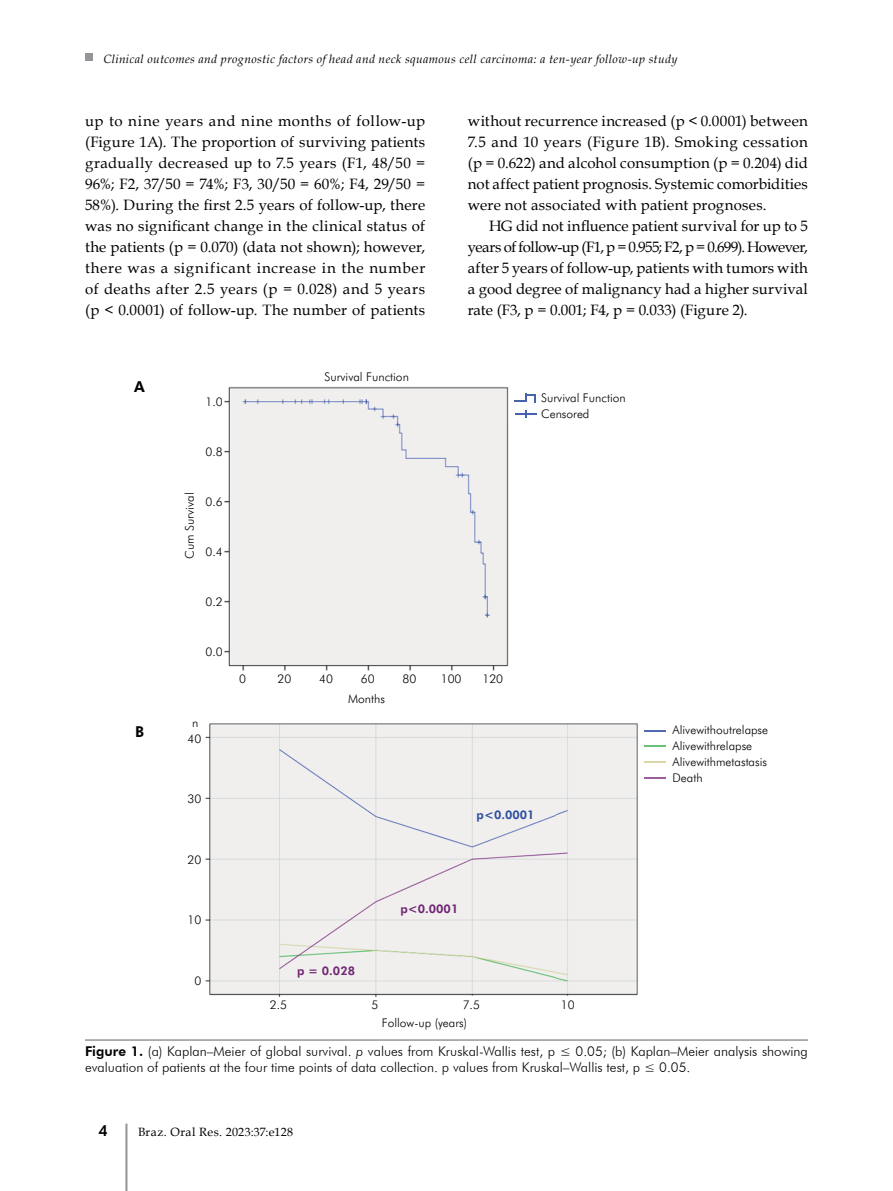
<style>
.page{position:relative;width:893px;height:1191px;background:#fff}
.page>*{position:absolute;margin:0;border:0;box-sizing:border-box;transform-origin:0 0}
.t1{font:15px/21px "Book Antiqua";letter-spacing:.015em;color:#000;text-align:justify}
.t2{font:800 15px "Futura BT";color:#000}
.t3{font:300 13.5px/16.2px "Futura BT";color:#000}
.t4{font:300 12px/15.9px "Futura BT";color:#000}
.t5{font:italic 12px "Book Antiqua";letter-spacing:.03em;color:#000}
.t6{font:12px "Book Antiqua";letter-spacing:.03em;color:#000}
.t7{font:800 12px "Futura BT";color:#712773}
.t8{font:800 12px "Futura BT";color:#2e4e9f}
.s1{font-weight:800}
.s2{font-style:italic}
</style>
<div class="page">
<div style="left:85px;top:53px;width:8px;height:8px;background:#939598"></div>
<hr style="left:85px;top:1039px;width:723px;height:1px;background:#939598">
<img style="left:224px;top:386px;width:312px;height:285px">
<img style="left:205px;top:723px;width:461px;height:274px">
<svg style="left:644px;top:730px;width:22px;height:1px"></svg>
<hr style="left:644px;top:745px;width:22px;height:2px;background:#6ac075">
<hr style="left:644px;top:761px;width:22px;height:2px;background:#dad6a8">
<svg style="left:644px;top:777px;width:22px;height:1px"></svg>
<svg style="left:514px;top:394px;width:22px;height:8px"></svg>
<svg style="left:515px;top:410px;width:22px;height:7px"></svg>
<hr style="left:125px;top:1123px;width:2px;height:68px;background:#939598">
<p class="t5" style="left:103px;top:51px;width:576px">Clinical outcomes and prognostic factors of head and neck squamous cell carcinoma: a ten-year follow-up study</p>
<p class="t1" style="left:85px;top:110px;width:342px">up to nine years and nine months of follow-up (Figure 1A). The proportion of surviving patients gradually decreased up to 7.5 years (F1, 48/50 = 96%; F2, 37/50 = 74%; F3, 30/50 = 60%; F4, 29/50 = 58%). During the first 2.5 years of follow-up, there was no significant change in the clinical status of the patients (p = 0.070) (data not shown); however, there was a significant increase in the number of deaths after 2.5 years (p = 0.028) and 5 years (p &lt; 0.0001) of follow-up. The number of patients</p>
<p class="t1" style="left:468px;top:110px;width:342px">without recurrence increased (p &lt; 0.0001) between 7.5 and 10 years (Figure 1B). Smoking cessation (p = 0.622) and alcohol consumption (p = 0.204) did not affect patient prognosis. Systemic comorbidities were not associated with patient prognoses.</p>
<p class="t1" style="left:468px;top:215px;width:342px;text-indent:21px">HG did not influence patient survival for up to 5 years of follow-up (F1, p = 0.955; F2, p = 0.699). However, after 5 years of follow-up, patients with tumors with a good degree of malignancy had a higher survival rate (F3, p = 0.001; F4, p = 0.033) (Figure 2).</p>
<p class="t2" style="left:134px;top:378px;width:12px">A</p>
<p class="t2" style="left:135px;top:722px;width:10px">B</p>
<p class="t4" style="left:205px;top:394px;width:19px">1.0</p>
<p class="t4" style="left:205px;top:444px;width:19px">0.8</p>
<p class="t4" style="left:181px;top:558px;width:68px;rotate:-90deg">Cum Survival</p>
<p class="t4" style="left:205px;top:494px;width:19px">0.6</p>
<p class="t4" style="left:205px;top:544px;width:19px">0.4</p>
<p class="t4" style="left:205px;top:594px;width:19px">0.2</p>
<p class="t4" style="left:205px;top:643px;width:19px">0.0</p>
<p class="t4" style="left:188px;top:715px;width:15px;line-height:15.3px;text-align:center">n<br>40</p>
<p class="t4" style="left:324px;top:369px;width:86px">Survival Function</p>
<p class="t4" style="left:239px;top:670px;width:8px">0</p>
<p class="t4" style="left:277px;top:670px;width:15px">20</p>
<p class="t4" style="left:319px;top:670px;width:15px">40</p>
<p class="t4" style="left:361px;top:670px;width:15px">60</p>
<p class="t4" style="left:403px;top:670px;width:15px">80</p>
<p class="t4" style="left:441px;top:670px;width:22px">100</p>
<p class="t4" style="left:482px;top:670px;width:22px">120</p>
<p class="t4" style="left:348px;top:690px;width:38px">Months</p>
<p class="t4" style="left:541px;top:389px;width:86px">Survival Function<br>Censored</p>
<p class="t4" style="left:188px;top:791px;width:15px">30</p>
<p class="t4" style="left:188px;top:851px;width:15px">20</p>
<p class="t4" style="left:188px;top:912px;width:15px">10</p>
<p class="t4" style="left:194px;top:972px;width:8px">0</p>
<p class="t7" style="left:297px;top:963px;width:59px">p = 0.028</p>
<p class="t8" style="left:477px;top:807px;width:59px">p&lt;0.0001</p>
<p class="t7" style="left:400px;top:901px;width:59px">p&lt;0.0001</p>
<p class="t4" style="left:270px;top:997px;width:19px">2.5</p>
<p class="t4" style="left:371px;top:997px;width:8px">5</p>
<p class="t4" style="left:463px;top:997px;width:19px">7.5</p>
<p class="t4" style="left:561px;top:997px;width:15px">10</p>
<p class="t4" style="left:382px;top:1014px;width:87px">Follow-up (years)</p>
<p class="t4" style="left:673px;top:721px;width:97px">Alivewithoutrelapse<br>Alivewithrelapse<br>Alivewithmetastasis<br>Death</p>
<p class="t3" style="left:85px;top:1042px;width:724px"><span class="s1">Figure 1.</span> (a) Kaplan–Meier of global survival. <span class="s2">p</span> values from Kruskal-Wallis test, p ≤ 0.05; (b) Kaplan–Meier analysis showing evaluation of patients at the four time points of data collection. p values from Kruskal–Wallis test, p ≤ 0.05.</p>
<p class="t2" style="left:98px;top:1121px;width:11px">4</p>
<p class="t6" style="left:138px;top:1123px;width:157px">Braz. Oral Res. 2023:37:e128</p>
</div>
